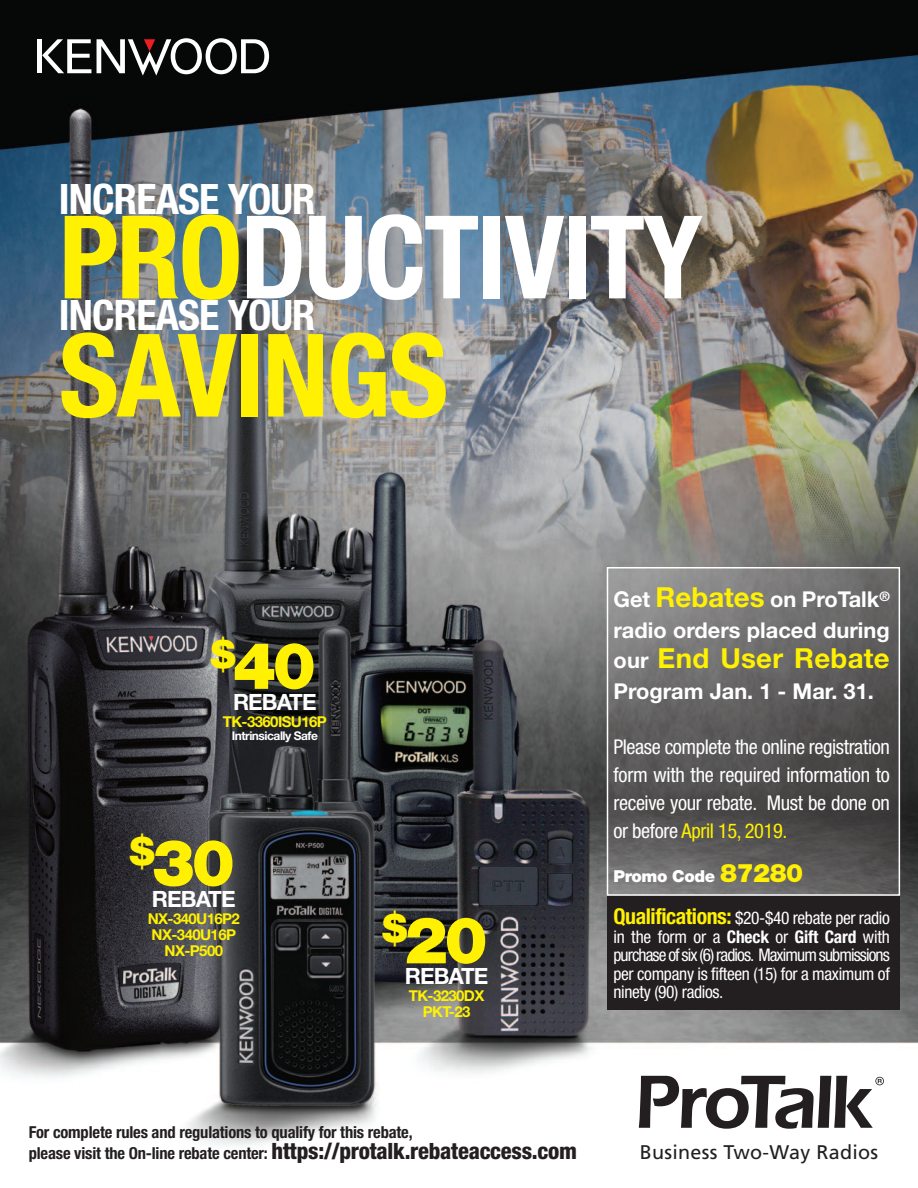
<style>
.page{position:relative;width:918px;height:1188px;background:#fff}
.page>*{position:absolute;margin:0;border:0;box-sizing:border-box;transform-origin:0 0}
.t1{font:700 condensed 115.5px "Helvetica Neue";letter-spacing:-.02em;color:#fff}
.t2{font:700 condensed 115.5px "Helvetica Neue";letter-spacing:-.02em;color:#fff101}
.t3{font:900 64.65px "Helvetica Neue";color:#fff101}
.t4{font:700 condensed 42px "Helvetica Neue";letter-spacing:-.02em;color:#fff}
.t5{font:900 38.85px "Helvetica Neue";color:#fff101}
.t6{font:700 27.6px "Helvetica Neue";letter-spacing:.01em;color:#fff101}
.t7{font:700 22.5px "Helvetica Neue";letter-spacing:-.04em;color:#fff}
.t8{font:700 21.9px/30.5px "Helvetica Neue";color:#fff}
.t9{font:condensed 20.4px/28px "Helvetica Neue";letter-spacing:-.02em;color:#fff;text-align:justify}
.t10{font:19.8px "Frutiger";letter-spacing:.015em;color:#231f20}
.t11{font:condensed 17.4px/18.5px "Helvetica Neue";letter-spacing:-.02em;color:#fff;text-align:justify}
.t12{font:700 condensed 16.5px/21px "Helvetica Neue";letter-spacing:-.01em;color:#231f20}
.t13{font:900 16.5px "Helvetica Neue";letter-spacing:-.02em;color:#fff}
.t14{font:700 15px/16px "Helvetica Neue";letter-spacing:-.04em;color:#fff101;text-align:center}
.t15{font:700 12px "Helvetica Neue";letter-spacing:-.04em;color:#fff}
.s1{color:#fff101}
.s2{font-size:64.65px}
.s3{font-size:27.6px;color:#fff101}
.s4{font-size:21.9px;color:#fff}
.s5{font-size:25.5px;color:#fff101}
.s6{font-weight:700;font-size:21.9px;color:#fff101}
.s7{font-weight:700}
.s8{font-weight:800;font-size:22.5px}
</style>
<div class="page">
<img style="left:0;top:0;width:918px;height:1146px">
<div style="left:608px;top:896px;width:292px;height:114px;background:#231f20"></div>
<div style="left:37px;top:39px;width:5px;height:34px;background:#fff"></div>
<svg style="left:42px;top:39px;width:49px;height:34px"></svg>
<svg style="left:97px;top:38px;width:172px;height:38px"></svg>
<svg style="left:639px;top:1076px;width:245px;height:53px"></svg>
<img style="left:610px;top:570px;width:287px;height:323px">
<div style="left:607px;top:567px;width:293px;height:329px;border:2px solid #fff"></div>
<h3 class="t4" style="left:59px;top:184px;width:258px">INCREASE YOUR</h3>
<h1 class="t1" style="left:59px;top:216px;width:645px"><span class="s1">PRO</span>DUCTIVITY</h1>
<h3 class="t4" style="left:59px;top:300px;width:258px">INCREASE YOUR</h3>
<h1 class="t2" style="left:59px;top:334px;width:391px">SAVINGS</h1>
<h3 class="t5" style="left:210px;top:640px;width:67px">$<span class="s2">4</span></h3>
<p class="t7" style="left:233px;top:684px;width:85px">REBATE</p>
<h2 class="t3" style="left:273px;top:643px;width:45px">0</h2>
<p class="t14" style="left:223px;top:714px;width:105px">TK-3360ISU16P</p>
<p class="t15" style="left:232px;top:726px;width:88px">Intrinsically Safe</p>
<h3 class="t5" style="left:129px;top:837px;width:67px">$<span class="s2">3</span></h3>
<p class="t7" style="left:152px;top:881px;width:85px">REBATE</p>
<h2 class="t3" style="left:192px;top:840px;width:45px">0</h2>
<p class="t14" style="left:148px;top:911px;width:94px">NX-340U16P2<br>NX-340U16P<br>NX-P500</p>
<h2 class="t3" style="left:382px;top:917px;width:107px"><sup>$</sup>20</h2>
<p class="t7" style="left:405px;top:958px;width:85px">REBATE</p>
<p class="t14" style="left:409px;top:988px;width:77px">TK-3230DX<br>PKT-23</p>
<p class="t8" style="left:613px;top:585px;width:278px">Get <span class="s3">Rebates</span> on ProTalk<sup>® </sup>radio orders placed during</p>
<h3 class="t6" style="left:613px;top:637px;width:278px"><span class="s4">our</span> End User Rebate</h3>
<p class="t8" style="left:613px;top:676px;width:262px">Program Jan. 1 - Mar. 31.</p>
<p class="t9" style="left:613px;top:735px;width:278px">Please complete the online registration form with the required information to receive your rebate. Must be done on or before <span class="s1">April 15, 2019.</span></p>
<p class="t13" style="left:613px;top:870px;width:191px">Promo Code <span class="s5">87280</span></p>
<p class="t11" style="left:613px;top:910px;width:278px"><span class="s6">Qualifications:</span> $20-$40 rebate per radio in the form or a <span class="s7">Check</span> or <span class="s7">Gift Card</span> with purchase of six (6) radios. Maximum submissions per company is fifteen (15) for a maximum of ninety (90) radios.</p>
<p class="t12" style="left:29px;top:1123px;width:550px">For complete rules and regulations to qualify for this rebate,<br>please visit the On-line rebate center: <span class="s8">https://protalk.rebateaccess.com</span></p>
<p class="t10" style="left:640px;top:1144px;width:240px">Business Two-Way Radios</p>
</div>
